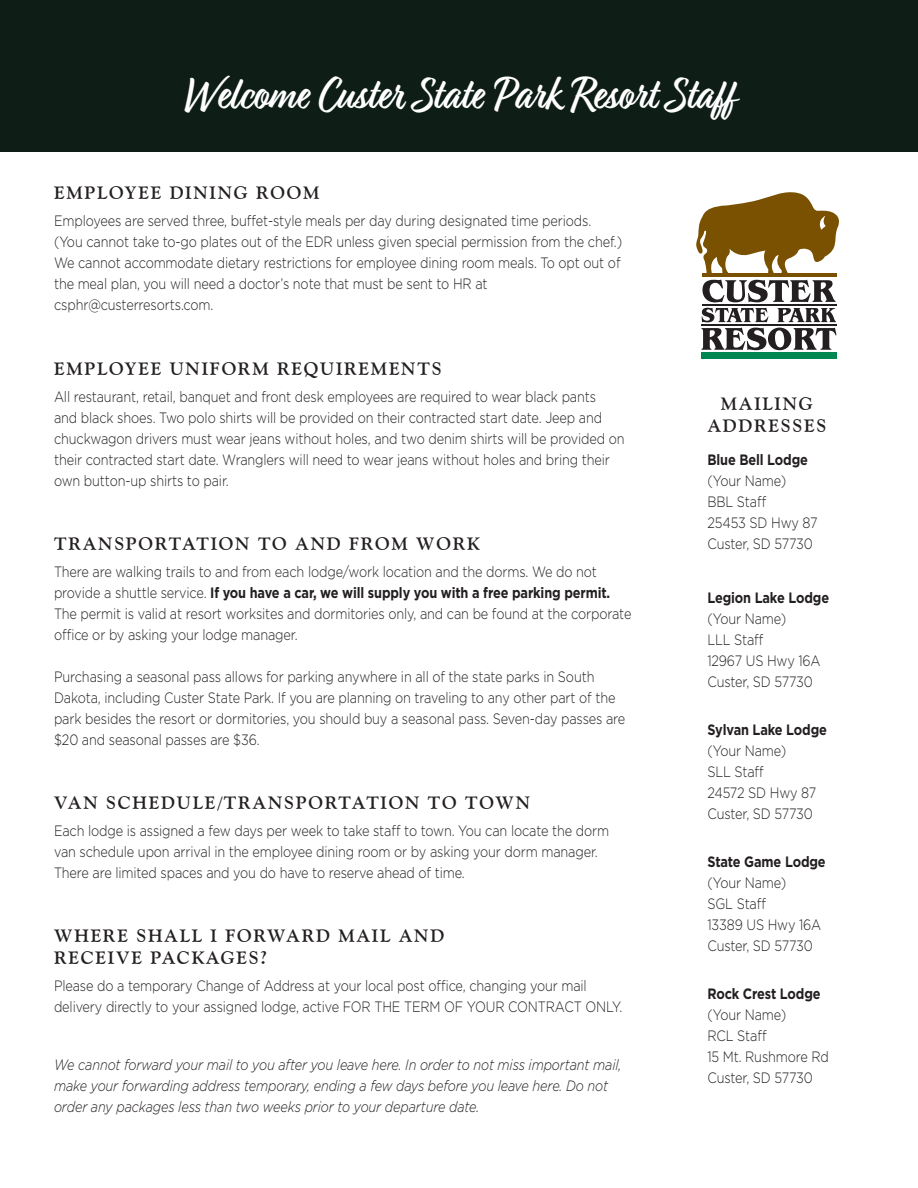
<style>
.page{position:relative;width:918px;height:1188px;background:#fff}
.page>*{position:absolute;margin:0;border:0;box-sizing:border-box;transform-origin:0 0}
.t1{font:700 48px "Relation";color:#fff;scale:.85 1}
.t2{font:700 18px "Goudy Old Style BT";letter-spacing:.1em;color:#231f20}
.t3{font:300 15px/21px "Gotham";letter-spacing:-.01em;color:#231f20;scale:.85 1}
.t4{font:italic 300 15px/21px "Gotham";letter-spacing:-.01em;color:#231f20;scale:.85 1}
.t5{font:700 15px "Gotham";letter-spacing:-.01em;color:#231f20;scale:.85 1}
.s1{font-weight:700}
</style>
<div class="page">
<div style="left:0;top:0;width:918px;height:151px;background:#0e1e17"></div>
<svg style="left:702px;top:308px;width:135px;height:42px"></svg>
<div style="left:701px;top:352px;width:135px;height:6px;background:#008751"></div>
<hr style="left:702px;top:304px;width:135px;height:1px;background:#231f20">
<hr style="left:702px;top:324px;width:135px;height:1px;background:#231f20">
<svg style="left:696px;top:192px;width:143px;height:110px"></svg>
<p class="t1" style="left:184px;top:66px;width:649px">Welcome Custer State Park Resort Staff</p>
<p class="t2" style="left:54px;top:182px;width:267px">EMPLOYEE DINING ROOM</p>
<p class="t3" style="left:54px;top:210px;width:634px">Employees are served three, buffet-style meals per day during designated time periods.</p>
<p class="t3" style="left:54px;top:231px;width:670px">(You cannot take to-go plates out of the EDR unless given special permission from the chef.)</p>
<p class="t3" style="left:54px;top:252px;width:668px">We cannot accommodate dietary restrictions for employee dining room meals. To opt out of the meal plan, you will need a doctor’s note that must be sent to HR at</p>
<p class="t3" style="left:54px;top:294px;width:189px">csphr@custerresorts.com.</p>
<p class="t2" style="left:54px;top:357px;width:389px">EMPLOYEE UNIFORM REQUIREMENTS</p>
<p class="t3" style="left:54px;top:385px;width:673px">All restaurant, retail, banquet and front desk employees are required to wear black pants<br>and black shoes. Two polo shirts will be provided on their contracted start date. Jeep and chuckwagon drivers must wear jeans without holes, and two denim shirts will be provided on their contracted start date. Wranglers will need to wear jeans without holes and bring their own button-up shirts to pair.</p>
<p class="t2" style="left:54px;top:532px;width:428px">TRANSPORTATION TO AND FROM WORK</p>
<p class="t3" style="left:54px;top:560px;width:681px">There are walking trails to and from each lodge/work location and the dorms. We do not provide a shuttle service. <span class="s1">If you have a car, we will supply you with a free parking permit.<br></span>The permit is valid at resort worksites and dormitories only, and can be found at the corporate office or by asking your lodge manager.</p>
<p class="t3" style="left:54px;top:665px;width:674px">Purchasing a seasonal pass allows for parking anywhere in all of the state parks in South Dakota, including Custer State Park. If you are planning on traveling to any other part of the park besides the resort or dormitories, you should buy a seasonal pass. Seven-day passes are $20 and seasonal passes are $36.</p>
<p class="t2" style="left:54px;top:792px;width:478px">VAN SCHEDULE/TRANSPORTATION TO TOWN</p>
<p class="t3" style="left:54px;top:820px;width:655px">Each lodge is assigned a few days per week to take staff to town. You can locate the dorm van schedule upon arrival in the employee dining room or by asking your dorm manager.<br>There are limited spaces and you do have to reserve ahead of time.</p>
<p class="t2" style="left:54px;top:925px;width:392px">WHERE SHALL I FORWARD MAIL AND</p>
<p class="t2" style="left:54px;top:946px;width:215px">RECEIVE PACKAGES?</p>
<p class="t3" style="left:54px;top:974px;width:670px">Please do a temporary Change of Address at your local post office, changing your mail delivery directly to your assigned lodge, active FOR THE TERM OF YOUR CONTRACT ONLY.</p>
<p class="t4" style="left:54px;top:1053px;width:669px">We cannot forward your mail to you after you leave here. In order to not miss important mail, make your forwarding address temporary, ending a few days before you leave here. Do not order any packages less than two weeks prior to your departure date.</p>
<p class="t2" style="left:721px;top:393px;width:93px">MAILING</p>
<p class="t2" style="left:707px;top:414px;width:120px">ADDRESSES</p>
<p class="t5" style="left:707px;top:449px;width:120px">Blue Bell Lodge</p>
<p class="t3" style="left:707px;top:469px;width:94px">(Your Name)</p>
<p class="t3" style="left:707px;top:490px;width:71px">BBL Staff</p>
<p class="t3" style="left:707px;top:511px;width:131px">25453 SD Hwy 87</p>
<p class="t3" style="left:707px;top:532px;width:126px">Custer, SD 57730</p>
<p class="t5" style="left:707px;top:587px;width:145px">Legion Lake Lodge</p>
<p class="t3" style="left:707px;top:607px;width:94px">(Your Name)</p>
<p class="t3" style="left:707px;top:628px;width:68px">LLL Staff</p>
<p class="t3" style="left:707px;top:649px;width:135px">12967 US Hwy 16A</p>
<p class="t3" style="left:707px;top:670px;width:126px">Custer, SD 57730</p>
<p class="t5" style="left:707px;top:719px;width:142px">Sylvan Lake Lodge</p>
<p class="t3" style="left:707px;top:739px;width:94px">(Your Name)</p>
<p class="t3" style="left:707px;top:760px;width:68px">SLL Staff</p>
<p class="t3" style="left:707px;top:781px;width:130px">24572 SD Hwy 87</p>
<p class="t3" style="left:707px;top:802px;width:126px">Custer, SD 57730</p>
<p class="t5" style="left:707px;top:851px;width:141px">State Game Lodge</p>
<p class="t3" style="left:707px;top:871px;width:94px">(Your Name)</p>
<p class="t3" style="left:707px;top:892px;width:71px">SGL Staff</p>
<p class="t3" style="left:707px;top:913px;width:136px">13389 US Hwy 16A</p>
<p class="t3" style="left:707px;top:934px;width:126px">Custer, SD 57730</p>
<p class="t5" style="left:707px;top:983px;width:135px">Rock Crest Lodge</p>
<p class="t3" style="left:707px;top:1003px;width:94px">(Your Name)</p>
<p class="t3" style="left:707px;top:1024px;width:71px">RCL Staff</p>
<p class="t3" style="left:707px;top:1045px;width:145px">15 Mt. Rushmore Rd</p>
<p class="t3" style="left:707px;top:1066px;width:126px">Custer, SD 57730</p>
</div>
